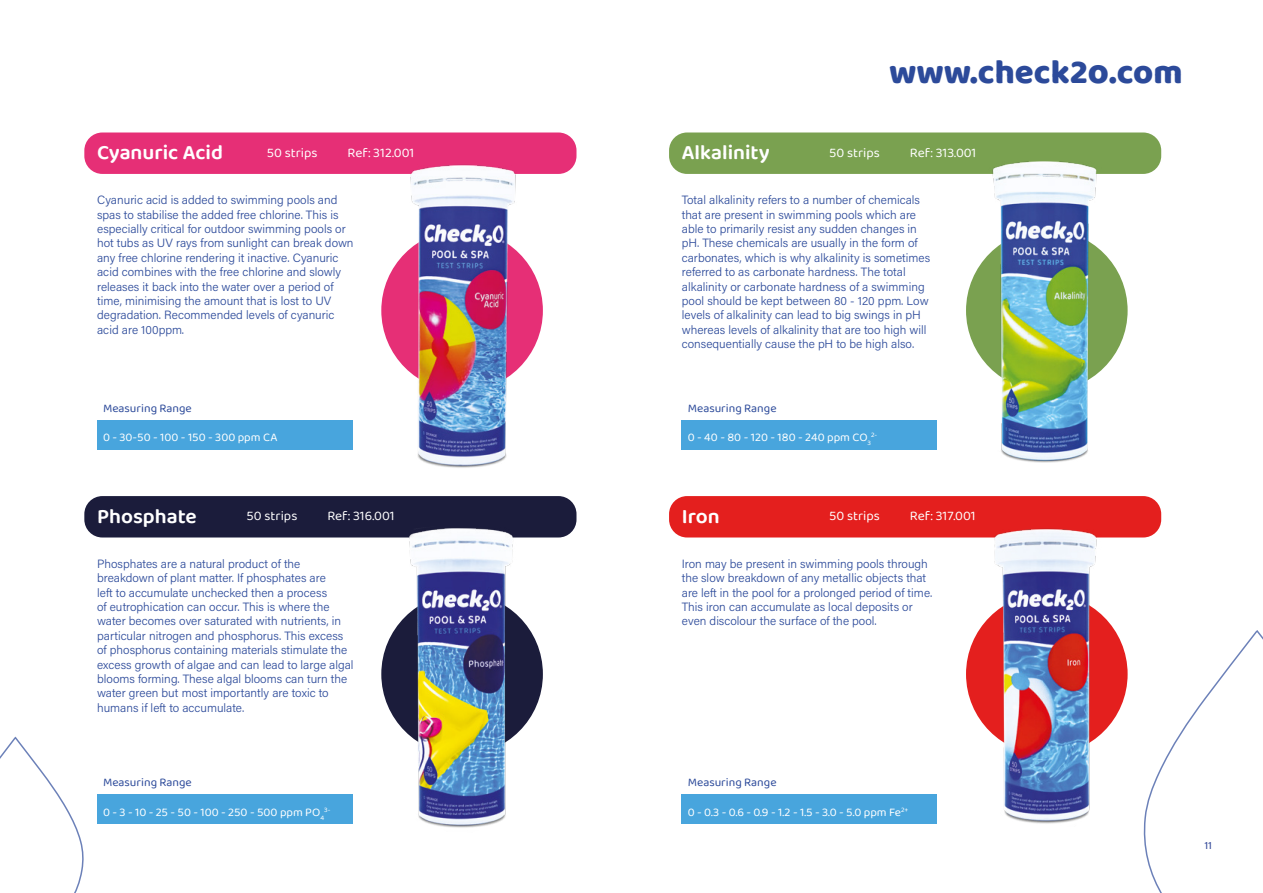
<style>
.page{position:relative;width:1263px;height:893px;background:#fff}
.page>*{position:absolute;margin:0;border:0;box-sizing:border-box;transform-origin:0 0}
.t1{font:800 34.5px "Baloo 2";color:#2c4a9a}
.t2{font:600 21px "Baloo Thambi 2";color:#fff}
.t3{font:13.5px "Baloo Thambi 2";color:#fff}
.t4{font:12px/14.4px "Acumin Variable Concept";color:#2c4a9a}
.t5{font:12px "Baloo Thambi 2";color:#fff}
.t6{font:12px "Baloo Thambi 2";color:#2c4a9a}
.t7{font:10.5px "Acumin Variable Concept";color:#2c4295}
.t8{font:7.05px "Baloo Thambi 2";color:#fff}
.s1{font-size:36px}
</style>
<div class="page">
<svg style="left:1143px;top:630px;width:120px;height:263px"></svg>
<svg style="left:0;top:736px;width:84px;height:157px"></svg>
<div style="left:84px;top:132px;width:492px;height:42px;background:#e62f76;border-radius:18px"></div>
<div style="left:381px;top:230px;width:162px;height:161px;background:#e62f76;border-radius:50%"></div>
<img style="left:409px;top:164px;width:114px;height:304px">
<div style="left:97px;top:420px;width:255px;height:30px;background:#48a5dd"></div>
<div style="left:84px;top:496px;width:492px;height:41px;background:#1b1c3b;border-radius:18px"></div>
<div style="left:381px;top:593px;width:162px;height:162px;background:#1b1c3b;border-radius:50%"></div>
<div style="left:97px;top:794px;width:255px;height:30px;background:#48a5dd"></div>
<img style="left:402px;top:528px;width:149px;height:300px">
<div style="left:669px;top:496px;width:492px;height:41px;background:#e41f1e;border-radius:18px"></div>
<div style="left:966px;top:593px;width:161px;height:162px;background:#e41f1e;border-radius:50%"></div>
<img style="left:986px;top:528px;width:150px;height:296px">
<div style="left:682px;top:794px;width:255px;height:30px;background:#48a5dd"></div>
<div style="left:669px;top:132px;width:492px;height:42px;background:#7aa150;border-radius:18px"></div>
<div style="left:966px;top:230px;width:161px;height:161px;background:#7aa150;border-radius:50%"></div>
<img style="left:986px;top:161px;width:150px;height:302px">
<div style="left:682px;top:420px;width:255px;height:30px;background:#48a5dd"></div>
<h1 class="t1" style="left:889px;top:50px;width:295px">www.check2<span class="s1">o</span>.com</h1>
<h2 class="t2" style="left:97px;top:137px;width:127px">Cyanuric Acid</h2>
<p class="t4" style="left:97px;top:192px;width:258px">Cyanuric acid is added to swimming pools and spas to stabilise the added free chlorine. This is especially critical for outdoor swimming pools or hot tubs as UV rays from sunlight can break down any free chlorine rendering it inactive. Cyanuric acid combines with the free chlorine and slowly releases it back into the water over a period of time, minimising the amount that is lost to UV degradation. Recommended levels of cyanuric acid are 100ppm.</p>
<p class="t3" style="left:267px;top:143px;width:52px">50 strips</p>
<p class="t3" style="left:348px;top:143px;width:68px">Ref: 312.001</p>
<h2 class="t2" style="left:682px;top:137px;width:89px">Alkalinity</h2>
<p class="t4" style="left:682px;top:192px;width:250px">Total alkalinity refers to a number of chemicals that are present in swimming pools which are able to primarily resist any sudden changes in pH. These chemicals are usually in the form of carbonates, which is why alkalinity is sometimes referred to as carbonate hardness. The total alkalinity or carbonate hardness of a swimming pool should be kept between 80 - 120 ppm. Low levels of alkalinity can lead to big swings in pH whereas levels of alkalinity that are too high will consequentially cause the pH to be high also.</p>
<p class="t3" style="left:829px;top:143px;width:52px">50 strips</p>
<p class="t3" style="left:910px;top:143px;width:68px">Ref: 313.001</p>
<p class="t6" style="left:103px;top:399px;width:90px">Measuring Range</p>
<p class="t5" style="left:103px;top:429px;width:176px">0 - 30-50 - 100 - 150 - 300 ppm CA</p>
<p class="t6" style="left:688px;top:399px;width:90px">Measuring Range</p>
<p class="t5" style="left:688px;top:429px;width:185px">0 - 40 - 80 - 120 - 180 - 240 ppm CO<sub>3</sub></p>
<p class="t8" style="left:871px;top:430px;width:8px">2-</p>
<h2 class="t2" style="left:97px;top:501px;width:101px">Phosphate</h2>
<p class="t4" style="left:97px;top:556px;width:258px">Phosphates are a natural product of the breakdown of plant matter. If phosphates are<br>left to accumulate unchecked then a process<br>of eutrophication can occur. This is where the water becomes over saturated with nutrients, in particular nitrogen and phosphorus. This excess of phosphorus containing materials stimulate the excess growth of algae and can lead to large algal blooms forming. These algal blooms can turn the water green but most importantly are toxic to humans if left to accumulate.</p>
<p class="t3" style="left:247px;top:506px;width:52px">50 strips</p>
<p class="t3" style="left:327px;top:506px;width:69px">Ref: 316.001</p>
<h2 class="t2" style="left:682px;top:501px;width:39px">Iron</h2>
<p class="t4" style="left:682px;top:556px;width:252px">Iron may be present in swimming pools through the slow breakdown of any metallic objects that are left in the pool for a prolonged period of time.<br>This iron can accumulate as local deposits or even discolour the surface of the pool.</p>
<p class="t3" style="left:829px;top:506px;width:52px">50 strips</p>
<p class="t3" style="left:910px;top:506px;width:67px">Ref: 317.001</p>
<p class="t6" style="left:103px;top:774px;width:90px">Measuring Range</p>
<p class="t5" style="left:103px;top:803px;width:223px">0 - 3 - 10 - 25 - 50 - 100 - 250 - 500 ppm PO<sub>4</sub></p>
<p class="t8" style="left:324px;top:804px;width:8px">3-</p>
<p class="t6" style="left:688px;top:774px;width:90px">Measuring Range</p>
<p class="t5" style="left:688px;top:803px;width:222px">0 - 0.3 - 0.6 - 0.9 - 1.2 - 1.5 - 3.0 - 5.0 ppm Fe<sup>2+</sup></p>
<p class="t7" style="left:1204px;top:838px;width:9px">11</p>
</div>
